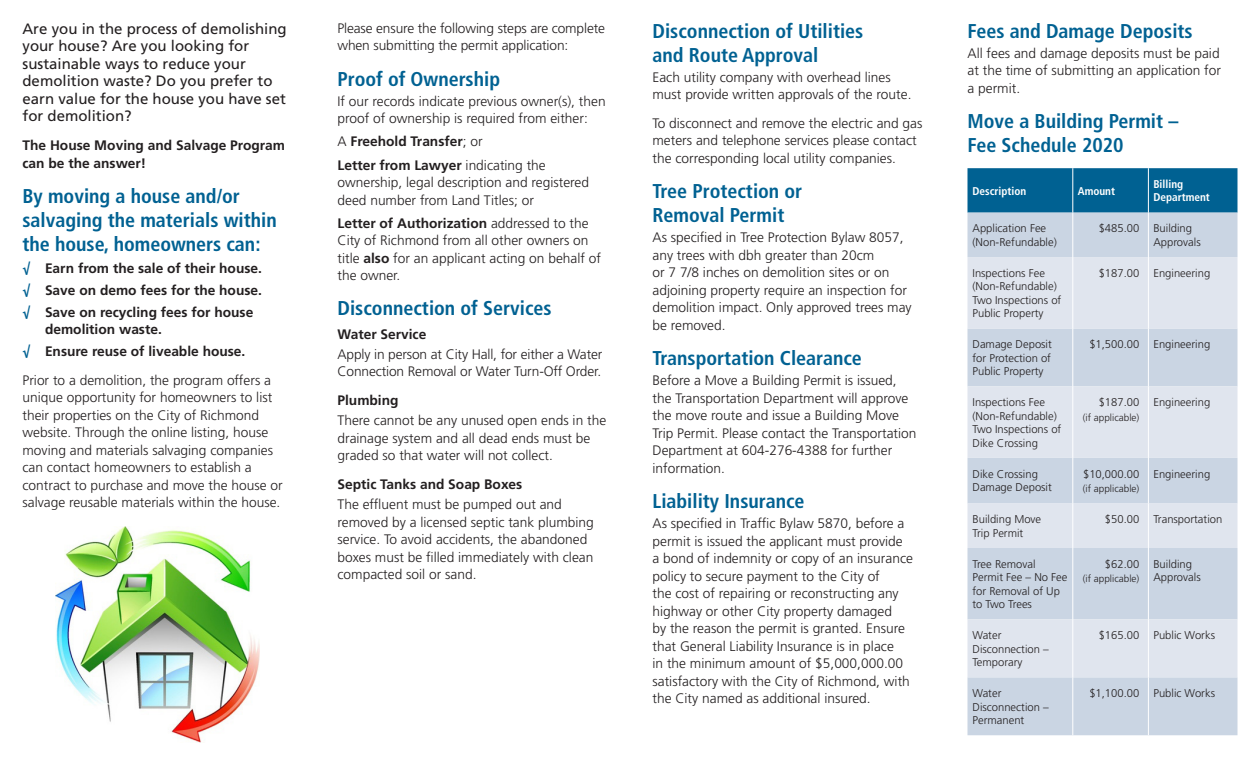
<style>
.page{position:relative;width:1260px;height:765px;background:#fff}
.page>*{position:absolute;margin:0;border:0;box-sizing:border-box;transform-origin:0 0}
.HEADING{font:700 condensed 20px/24px "Frutiger LT Std";color:#006192}
.BODY_TEXT{font:15px/17.5px "Frutiger LT Std";color:#231f20}
.BODY_TEXT-2{font:300 13.75px/17.5px "Frutiger LT Std";color:#231f20}
.BODY_TEXT-3{font:700 13.75px/17.5px "Frutiger LT Std";color:#231f20}
.Table_Body_Text{font:300 11.25px/13.5px "Frutiger LT Std";color:#231f20}
.Table_Heading{font:700 condensed 11.25px/13.5px "Frutiger LT Std";color:#fff}
.Table_Body_Text-2{font:300 10px "Frutiger LT Std";color:#231f20}
.s1{font-weight:900;font-stretch:condensed;color:#006192}
.s2{font-weight:300}
.s3{font-weight:700}
</style>
<div class="page">
<img style="left:55px;top:527px;width:205px;height:215px">
<div style="left:968px;top:168px;width:270px;height:45px;background:#006192"></div>
<div style="left:968px;top:213px;width:270px;height:522px;background:#cad5e3"></div>
<svg style="left:968px;top:257px;width:270px;height:420px;background:#d7dee9"></svg>
<hr style="left:1073px;top:168px;width:1px;height:45px;background:#fff">
<hr style="left:1073px;top:213px;width:1px;height:44px;background:#fff">
<hr style="left:1073px;top:257px;width:1px;height:72px;background:#fff">
<hr style="left:1073px;top:329px;width:1px;height:57px;background:#fff">
<hr style="left:1073px;top:386px;width:1px;height:72px;background:#fff">
<hr style="left:1073px;top:458px;width:1px;height:46px;background:#fff">
<hr style="left:1073px;top:504px;width:1px;height:44px;background:#fff">
<hr style="left:1073px;top:548px;width:1px;height:71px;background:#fff">
<hr style="left:1073px;top:619px;width:1px;height:58px;background:#fff">
<hr style="left:1073px;top:677px;width:1px;height:58px;background:#fff">
<hr style="left:1148px;top:168px;width:1px;height:45px;background:#fff">
<hr style="left:1148px;top:213px;width:1px;height:44px;background:#fff">
<hr style="left:1148px;top:257px;width:1px;height:72px;background:#fff">
<hr style="left:1148px;top:329px;width:1px;height:57px;background:#fff">
<hr style="left:1148px;top:386px;width:1px;height:72px;background:#fff">
<hr style="left:1148px;top:458px;width:1px;height:46px;background:#fff">
<hr style="left:1148px;top:504px;width:1px;height:44px;background:#fff">
<hr style="left:1148px;top:548px;width:1px;height:71px;background:#fff">
<hr style="left:1148px;top:619px;width:1px;height:58px;background:#fff">
<hr style="left:1148px;top:677px;width:1px;height:58px;background:#fff">
<p class="BODY_TEXT" style="left:22px;top:20px;width:266px">Are you in the process of demolishing your house? Are you looking for sustainable ways to reduce your demolition waste? Do you prefer to earn value for the house you have set for demolition?</p>
<p class="BODY_TEXT-3" style="left:22px;top:137px;width:264px">The House Moving and Salvage Program can be the answer!</p>
<p class="HEADING" style="left:22px;top:184px;width:256px">By moving a house and/or salvaging the materials within the house, homeowners can:</p>
<p class="BODY_TEXT-3" style="left:22px;top:259px;width:241px"><span class="s1">√</span> Earn from the sale of their house.</p>
<p class="BODY_TEXT-3" style="left:22px;top:282px;width:241px"><span class="s1">√</span> Save on demo fees for the house.</p>
<p class="BODY_TEXT-3" style="left:45px;top:304px;width:210px;line-height:16.5px;text-indent:-22px"><span class="s1">√</span> Save on recycling fees for house demolition waste.</p>
<p class="BODY_TEXT-3" style="left:22px;top:342px;width:224px"><span class="s1">√</span> Ensure reuse of liveable house.</p>
<p class="BODY_TEXT-2" style="left:22px;top:371px;width:262px">Prior to a demolition, the program offers a unique opportunity for homeowners to list their properties on the City of Richmond website. Through the online listing, house moving and materials salvaging companies can contact homeowners to establish a contract to purchase and move the house or salvage reusable materials within the house.</p>
<p class="BODY_TEXT-2" style="left:338px;top:20px;width:269px">Please ensure the following steps are complete when submitting the permit application:</p>
<p class="HEADING" style="left:338px;top:67px;width:164px">Proof of Ownership</p>
<p class="BODY_TEXT-2" style="left:338px;top:92px;width:270px">If our records indicate previous owner(s), then proof of ownership is required from either:</p>
<p class="BODY_TEXT-3" style="left:338px;top:133px;width:147px"><span class="s2">A</span> Freehold Transfer<span class="s2">; or</span></p>
<p class="BODY_TEXT-2" style="left:338px;top:156px;width:253px"><span class="s3">Letter from Lawyer</span> indicating the ownership, legal description and registered deed number from Land Titles; or</p>
<p class="BODY_TEXT-2" style="left:338px;top:214px;width:265px"><span class="s3">Letter of Authorization</span> addressed to the City of Richmond from all other owners on title <span class="s3">also</span> for an applicant acting on behalf of the owner.</p>
<p class="HEADING" style="left:338px;top:296px;width:216px">Disconnection of Services</p>
<p class="BODY_TEXT-3" style="left:338px;top:325px;width:90px">Water Service</p>
<p class="BODY_TEXT-2" style="left:338px;top:345px;width:266px">Apply in person at City Hall, for either a Water<br>Connection Removal or Water Turn-Off Order.</p>
<p class="BODY_TEXT-3" style="left:338px;top:392px;width:63px">Plumbing</p>
<p class="BODY_TEXT-2" style="left:338px;top:412px;width:270px">There cannot be any unused open ends in the drainage system and all dead ends must be graded so that water will not collect.</p>
<p class="BODY_TEXT-3" style="left:338px;top:475px;width:186px">Septic Tanks and Soap Boxes</p>
<p class="BODY_TEXT-2" style="left:338px;top:496px;width:258px">The effluent must be pumped out and removed by a licensed septic tank plumbing service. To avoid accidents, the abandoned boxes must be filled immediately with clean compacted soil or sand.</p>
<p class="HEADING" style="left:652px;top:19px;width:212px">Disconnection of Utilities and Route Approval</p>
<p class="BODY_TEXT-2" style="left:652px;top:68px;width:261px">Each utility company with overhead lines must provide written approvals of the route.</p>
<p class="BODY_TEXT-2" style="left:652px;top:115px;width:272px">To disconnect and remove the electric and gas meters and telephone services please contact the corresponding local utility companies.</p>
<p class="HEADING" style="left:652px;top:179px;width:151px">Tree Protection or<br>Removal Permit</p>
<p class="BODY_TEXT-2" style="left:652px;top:229px;width:261px">As specified in Tree Protection Bylaw 8057, any trees with dbh greater than 20cm<br>or 7 7/8 inches on demolition sites or on adjoining property require an inspection for demolition impact. Only approved trees may be removed.</p>
<p class="HEADING" style="left:652px;top:346px;width:211px">Transportation Clearance</p>
<p class="BODY_TEXT-2" style="left:652px;top:372px;width:266px">Before a Move a Building Permit is issued, the Transportation Department will approve the move route and issue a Building Move Trip Permit. Please contact the Transportation Department at 604-276-4388 for further information.</p>
<p class="HEADING" style="left:652px;top:489px;width:154px">Liability Insurance</p>
<p class="BODY_TEXT-2" style="left:652px;top:515px;width:262px">As specified in Traffic Bylaw 5870, before a permit is issued the applicant must provide a bond of indemnity or copy of an insurance policy to secure payment to the City of<br>the cost of repairing or reconstructing any highway or other City property damaged<br>by the reason the permit is granted. Ensure that General Liability Insurance is in place<br>in the minimum amount of $5,000,000.00 satisfactory with the City of Richmond, with the City named as additional insured.</p>
<p class="HEADING" style="left:968px;top:19px;width:227px">Fees and Damage Deposits</p>
<p class="BODY_TEXT-2" style="left:968px;top:44px;width:255px;text-align:justify">All fees and damage deposits must be paid at the time of submitting an application for a permit.</p>
<p class="HEADING" style="left:968px;top:109px;width:212px">Move a Building Permit –<br>Fee Schedule 2020</p>
<p class="Table_Heading" style="left:973px;top:184px;width:55px">Description</p>
<p class="Table_Heading" style="left:1078px;top:184px;width:39px">Amount</p>
<p class="Table_Heading" style="left:1153px;top:177px;width:58px">Billing<br>Department</p>
<p class="Table_Body_Text" style="left:973px;top:222px;width:86px">Application Fee (Non-Refundable)</p>
<p class="Table_Body_Text" style="left:1099px;top:222px;width:42px">$485.00</p>
<p class="Table_Body_Text" style="left:1153px;top:222px;width:49px">Building<br>Approvals</p>
<p class="Table_Body_Text" style="left:973px;top:266px;width:90px">Inspections Fee (Non-Refundable)<br>Two Inspections of<br>Public Property</p>
<p class="Table_Body_Text" style="left:1099px;top:266px;width:42px">$187.00</p>
<p class="Table_Body_Text" style="left:1153px;top:266px;width:58px">Engineering</p>
<p class="Table_Body_Text" style="left:973px;top:338px;width:81px;text-align:justify">Damage Deposit for Protection of Public Property</p>
<p class="Table_Body_Text" style="left:1089px;top:338px;width:52px">$1,500.00</p>
<p class="Table_Body_Text" style="left:1153px;top:338px;width:58px">Engineering</p>
<p class="Table_Body_Text" style="left:973px;top:396px;width:90px">Inspections Fee (Non-Refundable)<br>Two Inspections of<br>Dike Crossing</p>
<p class="Table_Body_Text" style="left:1099px;top:396px;width:42px">$187.00</p>
<p class="Table_Body_Text" style="left:1153px;top:396px;width:58px">Engineering</p>
<p class="Table_Body_Text-2" style="left:1083px;top:412px;width:58px">(if applicable)</p>
<p class="Table_Body_Text" style="left:973px;top:467px;width:81px">Dike Crossing<br>Damage Deposit</p>
<p class="Table_Body_Text" style="left:1083px;top:467px;width:58px">$10,000.00</p>
<p class="Table_Body_Text-2" style="left:1083px;top:483px;width:58px">(if applicable)</p>
<p class="Table_Body_Text" style="left:1153px;top:467px;width:58px">Engineering</p>
<p class="Table_Body_Text" style="left:973px;top:513px;width:70px">Building Move<br>Trip Permit</p>
<p class="Table_Body_Text" style="left:1105px;top:513px;width:36px">$50.00</p>
<p class="Table_Body_Text" style="left:1153px;top:513px;width:70px">Transportation</p>
<p class="Table_Body_Text" style="left:973px;top:557px;width:96px">Tree Removal<br>Permit Fee – No Fee for Removal of Up to Two Trees</p>
<p class="Table_Body_Text" style="left:1105px;top:557px;width:36px">$62.00</p>
<p class="Table_Body_Text" style="left:1153px;top:557px;width:49px">Building<br>Approvals</p>
<p class="Table_Body_Text-2" style="left:1083px;top:573px;width:58px">(if applicable)</p>
<p class="Table_Body_Text" style="left:973px;top:629px;width:78px">Water<br>Disconnection –<br>Temporary</p>
<p class="Table_Body_Text" style="left:1099px;top:629px;width:42px">$165.00</p>
<p class="Table_Body_Text" style="left:1153px;top:629px;width:63px">Public Works</p>
<p class="Table_Body_Text" style="left:973px;top:687px;width:78px">Water<br>Disconnection –<br>Permanent</p>
<p class="Table_Body_Text" style="left:1089px;top:687px;width:52px">$1,100.00</p>
<p class="Table_Body_Text" style="left:1153px;top:687px;width:63px">Public Works</p>
</div>
